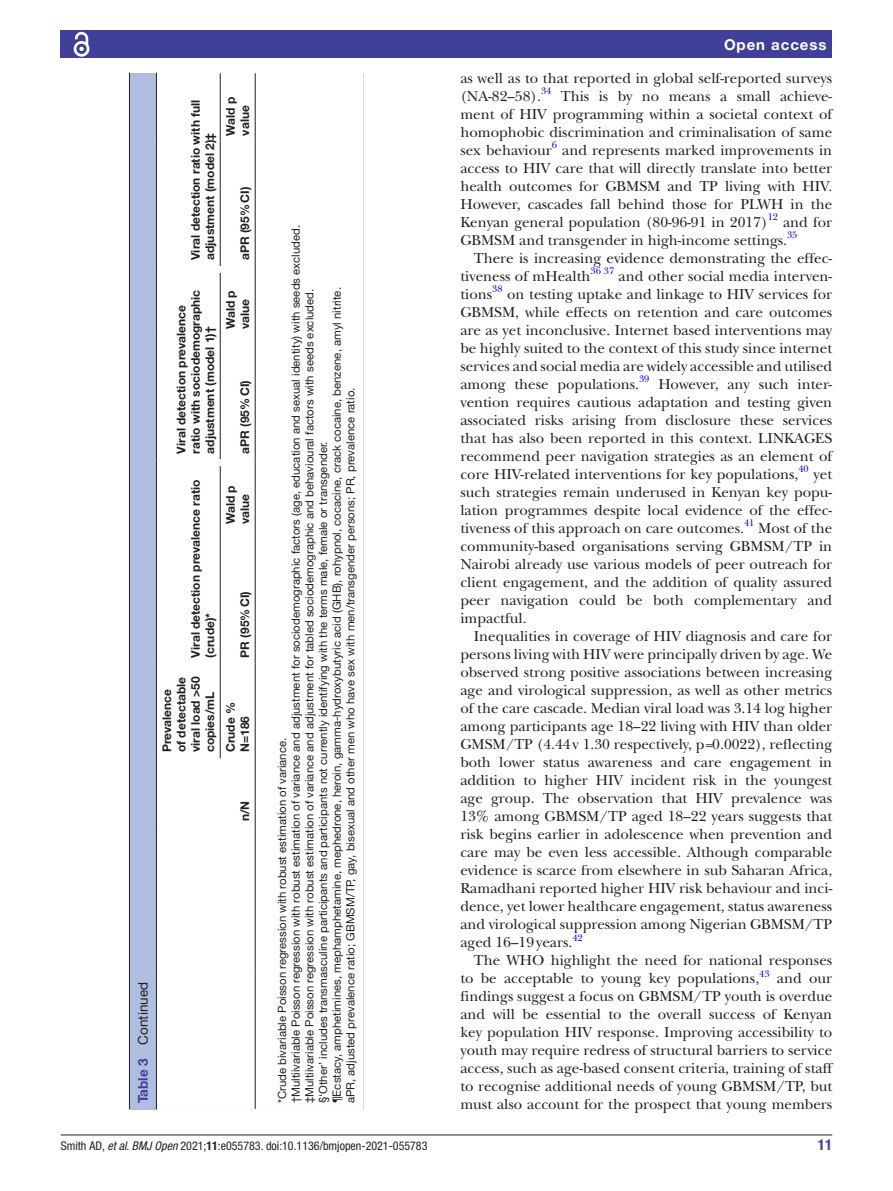
<style>
.page{position:relative;width:893px;height:1191px;background:#fff}
.page>*{position:absolute;margin:0;border:0;box-sizing:border-box;transform-origin:0 0}
.t1{font:15px/18px "New Baskerville";color:#231f20;text-align:justify}
.t2{font:700 15px "Helvetica Neue LT Std";letter-spacing:.065em;color:#fff}
.t3{font:700 condensed 15px "Helvetica Neue LT Std";color:#414099}
.t4{font:13.5px "Helvetica Neue LT Std";color:#231f20}
.t5{font:700 13.5px "Helvetica Neue LT Std";color:#414099}
.t6{font:700 12px/14.4px "Helvetica Neue LT Std";color:#231f20}
.t7{font:condensed 12px "Helvetica Neue LT Std";color:#231f20}
.t8{font:11.4px/13.6px "Helvetica Neue LT Std";color:#231f20}
.t9{font:9.9px "New Baskerville";color:#00f}
.s1{font-style:italic}
.s2{font-weight:700}
</style>
<div class="page">
<hr style="left:61px;top:1134px;width:771px;height:1px;background:#231f20">
<div style="left:61px;top:31px;width:771px;height:27px;background:#414099"></div>
<svg style="left:73px;top:31px;width:17px;height:26px"></svg>
<div style="left:148px;top:73px;width:215px;height:1036px;background:#afbde1"></div>
<div style="left:157px;top:73px;width:206px;height:1036px;background:#fff"></div>
<hr style="left:255px;top:968px;width:1px;height:141px;background:#231f20">
<hr style="left:255px;top:827px;width:1px;height:141px;background:#231f20">
<hr style="left:255px;top:758px;width:1px;height:69px;background:#231f20">
<hr style="left:156px;top:968px;width:1px;height:141px;background:#231f20">
<hr style="left:156px;top:827px;width:1px;height:141px;background:#231f20">
<hr style="left:156px;top:758px;width:1px;height:69px;background:#231f20">
<hr style="left:156px;top:663px;width:1px;height:95px;background:#231f20">
<hr style="left:156px;top:530px;width:1px;height:133px;background:#231f20">
<hr style="left:156px;top:459px;width:1px;height:71px;background:#231f20">
<hr style="left:156px;top:335px;width:1px;height:124px;background:#231f20">
<hr style="left:156px;top:266px;width:1px;height:69px;background:#231f20">
<hr style="left:156px;top:141px;width:1px;height:125px;background:#231f20">
<hr style="left:156px;top:73px;width:1px;height:68px;background:#231f20">
<hr style="left:220px;top:663px;width:1px;height:95px;background:#231f20">
<hr style="left:255px;top:663px;width:1px;height:95px;background:#231f20">
<hr style="left:220px;top:530px;width:1px;height:133px;background:#231f20">
<hr style="left:255px;top:530px;width:1px;height:133px;background:#231f20">
<hr style="left:220px;top:459px;width:1px;height:71px;background:#231f20">
<hr style="left:255px;top:459px;width:1px;height:71px;background:#231f20">
<hr style="left:220px;top:335px;width:1px;height:124px;background:#231f20">
<hr style="left:255px;top:335px;width:1px;height:124px;background:#231f20">
<hr style="left:220px;top:266px;width:1px;height:69px;background:#231f20">
<hr style="left:255px;top:266px;width:1px;height:69px;background:#231f20">
<hr style="left:220px;top:141px;width:1px;height:125px;background:#231f20">
<hr style="left:255px;top:141px;width:1px;height:125px;background:#231f20">
<hr style="left:220px;top:73px;width:1px;height:68px;background:#231f20">
<hr style="left:255px;top:73px;width:1px;height:68px;background:#231f20">
<hr style="left:272px;top:73px;width:1px;height:1030px;background:#fff">
<hr style="left:285px;top:73px;width:2px;height:1030px;background:#fff">
<hr style="left:299px;top:73px;width:1px;height:1030px;background:#fff">
<hr style="left:313px;top:73px;width:1px;height:1030px;background:#fff">
<hr style="left:326px;top:73px;width:2px;height:1030px;background:#fff">
<hr style="left:340px;top:73px;width:1px;height:1030px;background:#fff">
<hr style="left:354px;top:73px;width:1px;height:1030px;background:#fff">
<svg style="left:218px;top:459px;width:4px;height:6px"></svg>
<svg style="left:218px;top:266px;width:4px;height:6px"></svg>
<div style="left:130px;top:73px;width:18px;height:1036px;background:#afbde1"></div>
<hr style="left:129px;top:73px;width:1px;height:1036px;background:#231f20">
<p class="t6" style="left:188px;top:260px;width:162px;rotate:-90deg">Viral detection ratio with full adjustment (model 2)‡</p>
<p class="t6" style="left:223px;top:135px;width:40px;rotate:-90deg">Wald p value</p>
<p class="t6" style="left:237px;top:260px;width:75px;rotate:-90deg">aPR (95%CI)</p>
<p class="t6" style="left:174px;top:453px;width:165px;rotate:-90deg">Viral detection prevalence ratio with sociodemographic adjustment (model 1)†</p>
<p class="t6" style="left:223px;top:329px;width:40px;rotate:-90deg">Wald p value</p>
<p class="t6" style="left:237px;top:453px;width:75px;rotate:-90deg">aPR (95%CI)</p>
<p class="t6" style="left:188px;top:657px;width:180px;rotate:-90deg">Viral detection prevalence ratio (crude)*</p>
<p class="t6" style="left:159px;top:752px;width:77px;rotate:-90deg">Prevalence of detectable viral load &gt;50 copies/mL</p>
<p class="t6" style="left:223px;top:524px;width:40px;rotate:-90deg">Wald p value</p>
<p class="t6" style="left:237px;top:657px;width:68px;rotate:-90deg">PR (95%CI)</p>
<p class="t6" style="left:223px;top:752px;width:52px;rotate:-90deg">Crude %<br>N=186</p>
<p class="t6" style="left:237px;top:821px;width:22px;rotate:-90deg">n/N</p>
<p class="t4" style="left:135px;top:1044px;width:64px;rotate:-90deg">Continued</p>
<p class="t5" style="left:135px;top:1103px;width:47px;rotate:-90deg">Table 3</p>
<p class="t8" style="left:275px;top:1103px;width:880px;rotate:-90deg">*Crude bivariable Poisson regression with robust estimation of variance.<br>†Multiivariable Poisson regression with robust estimation of variance and adjustment for sociodemographic factors (age, education and sexual identity) with seeds excluded. ‡Multiivariable Poisson regression with robust estimation of variance and adjustment for tabled sociodemographic and behavioural factors with seeds excluded.<br>§‘Other’ includes transmasculine participants and participants not currently identifying with the terms male, female or transgender.<br>¶Ecstacy, amphetimines, mephamphetamine, mephedrone, heroin, gamma-hydroxybutyric acid (GHB), rohypnol, cocacine, crack cocaine, benzene, amyl nitrite.</p>
<p class="t8" style="left:343px;top:1103px;width:717px;rotate:-90deg">aPR, adjusted prevalence ratio; GBMSM/TP, gay, bisexual and other men who have sex with men/transgender persons; PR, prevalence ratio.</p>
<p class="t2" style="left:724px;top:35px;width:104px">Open access</p>
<p class="t1" style="left:460px;top:69px;width:373px">as well as to that reported in global self-reported surveys (NA-82–58).</p>
<p class="t9" style="left:541px;top:85px;width:12px">34</p>
<p class="t1" style="left:460px;top:87px;width:373px;text-indent:100px">This is by no means a small achieve&shy;ment of HIV programming within a societal context of homophobic discrimination and criminalisation of same sex behaviour</p>
<p class="t9" style="left:552px;top:139px;width:7px">6</p>
<p class="t1" style="left:460px;top:141px;width:373px;text-indent:102px">and represents marked improvements in access to HIV care that will directly translate into better health outcomes for GBMSM and TP living with HIV.<br>However, cascades fall behind those for PLWH in the Kenyan general population (80-96-91 in 2017)</p>
<p class="t9" style="left:768px;top:211px;width:12px">12</p>
<p class="t1" style="left:460px;top:213px;width:373px;text-indent:323px">and for<br>GBMSM and transgender in high-income settings.</p>
<p class="t9" style="left:787px;top:229px;width:12px">35</p>
<p class="t1" style="left:460px;top:249px;width:373px;text-indent:14px">There is increasing evidence demonstrating the effec&shy;tiveness of mHealth</p>
<p class="t9" style="left:590px;top:265px;width:25px">36 37</p>
<p class="t1" style="left:619px;top:267px;width:215px">and other social media interven-</p>
<p class="t1" style="left:460px;top:285px;width:33px">tions</p>
<p class="t9" style="left:492px;top:283px;width:12px">38</p>
<p class="t1" style="left:460px;top:285px;width:373px;text-indent:47px">on testing uptake and linkage to HIV services for GBMSM, while effects on retention and care outcomes are as yet inconclusive. Internet based interventions may be highly suited to the context of this study since internet services and social media are widely accessible and utilised among these populations.</p>
<p class="t9" style="left:639px;top:373px;width:12px">39</p>
<p class="t1" style="left:460px;top:375px;width:373px;text-indent:198px">However, any such inter&shy;vention requires cautious adaptation and testing given associated risks arising from disclosure these services that has also been reported in this context. LINKAGES recommend peer navigation strategies as an element of core HIV-related interventions for key populations,<sup>40</sup> yet such strategies remain underused in Kenyan key popu&shy;lation programmes despite local evidence of the effec&shy;tiveness of this approach on care outcomes.</p>
<p class="t9" style="left:744px;top:517px;width:12px">41</p>
<p class="t1" style="left:460px;top:519px;width:373px;text-indent:298px">Most of the community-based organisations serving GBMSM/TP in Nairobi already use various models of peer outreach for client engagement, and the addition of quality assured peer navigation could be both complementary and impactful.</p>
<p class="t1" style="left:460px;top:627px;width:373px;text-indent:14px">Inequalities in coverage of HIV diagnosis and care for persons living with HIV were principally driven by age. We observed strong positive associations between increasing age and virological suppression, as well as other metrics of the care cascade. Median viral load was 3.14 log higher among participants age 18–22 living with HIV than older GMSM/TP (4.44v 1.30 respectively, p<span class="s1">=</span>0.0022), reflecting both lower status awareness and care engagement in addition to higher HIV incident risk in the youngest age group. The observation that HIV prevalence was 13% among GBMSM/TP aged 18–22 years suggests that risk begins earlier in adolescence when prevention and care may be even less accessible. Although comparable evidence is scarce from elsewhere in sub Saharan Africa, Ramadhani reported higher HIV risk behaviour and inci&shy;dence, yet lower healthcare engagement, status awareness and virological suppression among Nigerian GBMSM/TP aged 16–19years.</p>
<p class="t9" style="left:572px;top:931px;width:12px">42</p>
<p class="t1" style="left:460px;top:951px;width:373px;text-indent:14px">The WHO highlight the need for national responses to be acceptable to young key populations,</p>
<p class="t9" style="left:759px;top:967px;width:12px">43</p>
<p class="t1" style="left:460px;top:969px;width:373px;text-indent:317px">and our findings suggest a focus on GBMSM/TP youth is overdue and will be essential to the overall success of Kenyan key population HIV response. Improving accessibility to youth may require redress of structural barriers to service access, such as age-based consent criteria, training of staff to recognise additional needs of young GBMSM/TP, but must also account for the prospect that young members</p>
<p class="t7" style="left:61px;top:1138px;width:368px">Smith AD, <span class="s1">et al</span>. <span class="s1">BMJ Open</span> 2021;<span class="s2">11</span>:e055783. doi:10.1136/bmjopen-2021-055783</p>
<p class="t3" style="left:818px;top:1135px;width:16px">11</p>
</div>
